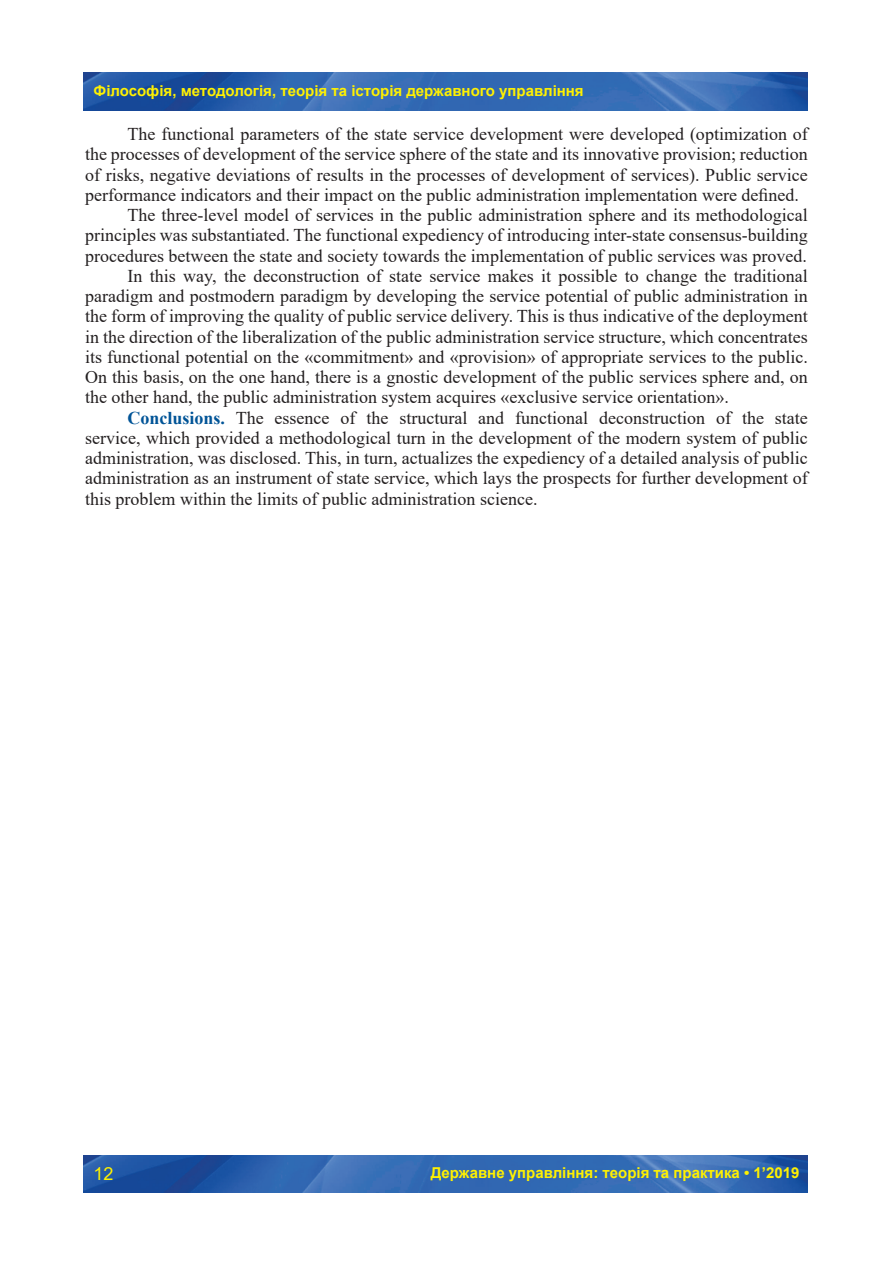
<style>
.page{position:relative;width:893px;height:1263px;background:#fff}
.page>*{position:absolute;margin:0;border:0;box-sizing:border-box;transform-origin:0 0}
.t1{font:18px "Times New Roman";color:#231f20}
.t2{font:18px "Arial";color:#fff101}
.t3{font:700 15px "Arial";color:#fff101}
.s1{font-weight:700;color:#015497}
</style>
<div class="page">
<img style="left:84px;top:1155px;width:724px;height:37px">
<img style="left:84px;top:73px;width:724px;height:37px">
<p class="t3" style="left:94px;top:80px;width:492px">Філософія, методологія, теорія та історія державного управління</p>
<p class="t1" style="left:128px;top:121px;width:682px">The functional parameters of the state service development were developed (optimization of</p>
<p class="t1" style="left:85px;top:142px;width:724px">the processes of development of the service sphere of the state and its innovative provision; reduction</p>
<p class="t1" style="left:85px;top:162px;width:724px">of risks, negative deviations of results in the processes of development of services). Public service</p>
<p class="t1" style="left:85px;top:182px;width:715px">performance indicators and their impact on the public administration implementation were defined.</p>
<p class="t1" style="left:128px;top:202px;width:682px">The three-level model of services in the public administration sphere and its methodological</p>
<p class="t1" style="left:85px;top:223px;width:724px">principles was substantiated. The functional expediency of introducing inter-state consensus-building</p>
<p class="t1" style="left:85px;top:243px;width:723px">procedures between the state and society towards the implementation of public services was proved.</p>
<p class="t1" style="left:128px;top:263px;width:682px">In this way, the deconstruction of state service makes it possible to change the traditional</p>
<p class="t1" style="left:85px;top:283px;width:724px">paradigm and postmodern paradigm by developing the service potential of public administration in</p>
<p class="t1" style="left:85px;top:304px;width:724px">the form of improving the quality of public service delivery. This is thus indicative of the deployment</p>
<p class="t1" style="left:85px;top:324px;width:724px">in the direction of the liberalization of the public administration service structure, which concentrates</p>
<p class="t1" style="left:85px;top:344px;width:724px">its functional potential on the «commitment» and «provision» of appropriate services to the public.</p>
<p class="t1" style="left:85px;top:364px;width:724px">On this basis, on the one hand, there is a gnostic development of the public services sphere and, on</p>
<p class="t1" style="left:85px;top:385px;width:645px">the other hand, the public administration system acquires «exclusive service orientation».</p>
<p class="t1" style="left:128px;top:405px;width:682px"><span class="s1">Conclusions.</span> The essence of the structural and functional deconstruction of the state</p>
<p class="t1" style="left:85px;top:425px;width:724px">service, which provided a methodological turn in the development of the modern system of public</p>
<p class="t1" style="left:85px;top:445px;width:724px">administration, was disclosed. This, in turn, actualizes the expediency of a detailed analysis of public</p>
<p class="t1" style="left:85px;top:466px;width:724px">administration as an instrument of state service, which lays the prospects for further development of</p>
<p class="t1" style="left:85px;top:486px;width:454px">this problem within the limits of public administration science.</p>
<p class="t2" style="left:94px;top:1161px;width:22px">12</p>
<p class="t3" style="left:431px;top:1162px;width:370px">Державне управління: теорія та практика • 1’2019</p>
</div>
